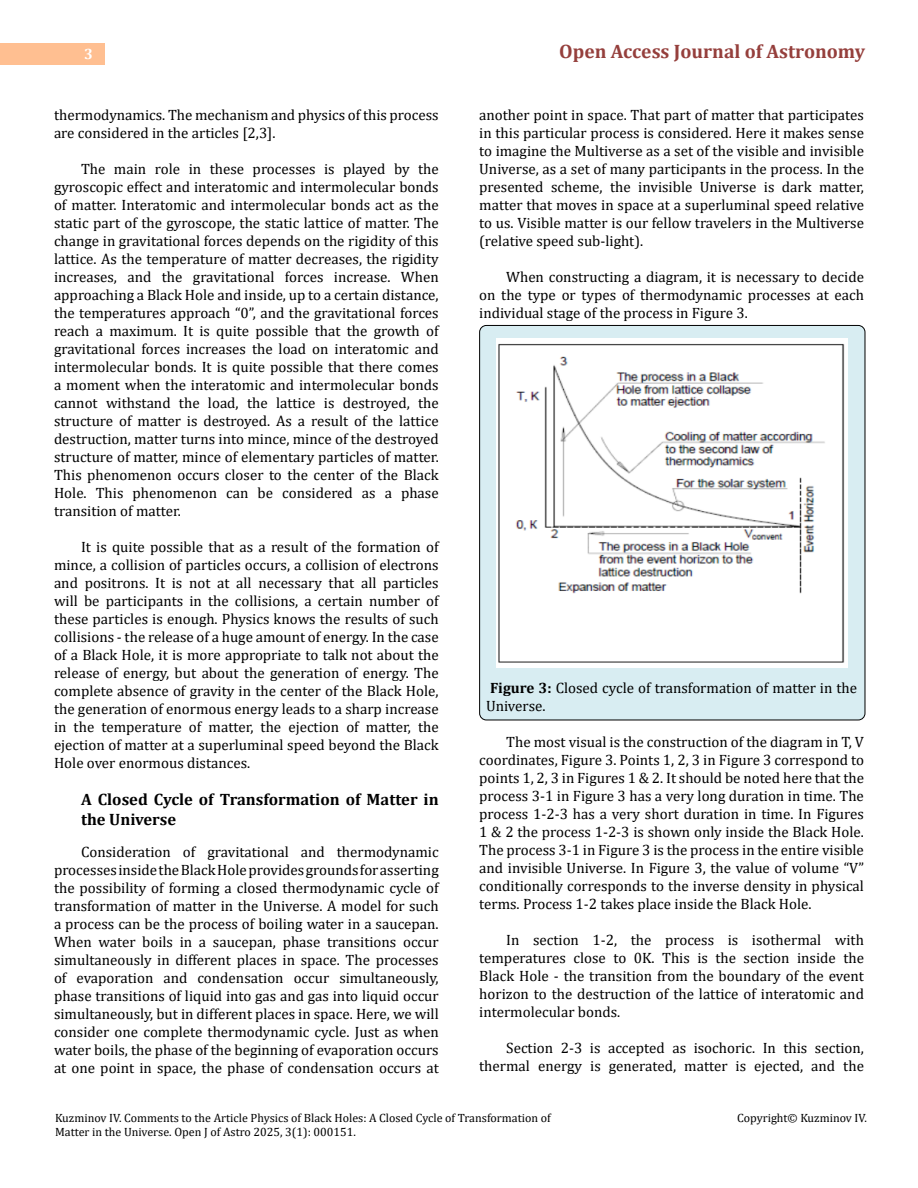
<style>
.page{position:relative;width:918px;height:1188px;background:#fff}
.page>*{position:absolute;margin:0;border:0;box-sizing:border-box;transform-origin:0 0}
.t1{font:700 19.5px "Cambria";color:#953f3c}
.t2{font:700 16.5px/19.8px "Cambria";color:#000}
.t3{font:15px/18px "Cambria";color:#000;text-align:justify}
.t4{font:700 15px "Cambria";color:#fff}
.t5{font:12px/14.2px "Cambria";color:#000}
.s1{font-weight:700}
</style>
<div class="page">
<div style="left:0;top:43px;width:105px;height:21px;background:#ffbf91"></div>
<div style="left:480px;top:325px;width:385px;height:395px;background:#d8edf2;border-radius:7px"></div>
<div style="left:479px;top:325px;width:386px;height:395px;border:1px solid #000;border-radius:7px"></div>
<img style="left:496px;top:339px;width:351px;height:329px">
<p class="t4" style="left:84px;top:44px;width:10px">3</p>
<h1 class="t1" style="left:559px;top:38px;width:307px">Open Access Journal of Astronomy</h1>
<p class="t3" style="left:54px;top:105px;width:386px">thermodynamics. The mechanism and physics of this process are considered in the articles [2,3].</p>
<p class="t3" style="left:54px;top:159px;width:386px;text-indent:27px">The main role in these processes is played by the gyroscopic effect and interatomic and intermolecular bonds of matter. Interatomic and intermolecular bonds act as the static part of the gyroscope, the static lattice of matter. The change in gravitational forces depends on the rigidity of this lattice. As the temperature of matter decreases, the rigidity increases, and the gravitational forces increase. When approaching a Black Hole and inside, up to a certain distance, the temperatures approach “0”, and the gravitational forces reach a maximum. It is quite possible that the growth of gravitational forces increases the load on interatomic and intermolecular bonds. It is quite possible that there comes a moment when the interatomic and intermolecular bonds cannot withstand the load, the lattice is destroyed, the structure of matter is destroyed. As a result of the lattice destruction, matter turns into mince, mince of the destroyed structure of matter, mince of elementary particles of matter.<br>This phenomenon occurs closer to the center of the Black Hole. This phenomenon can be considered as a phase transition of matter.</p>
<p class="t3" style="left:54px;top:537px;width:386px;text-indent:27px">It is quite possible that as a result of the formation of mince, a collision of particles occurs, a collision of electrons and positrons. It is not at all necessary that all particles will be participants in the collisions, a certain number of these particles is enough. Physics knows the results of such collisions - the release of a huge amount of energy. In the case of a Black Hole, it is more appropriate to talk not about the release of energy, but about the generation of energy. The complete absence of gravity in the center of the Black Hole, the generation of enormous energy leads to a sharp increase in the temperature of matter, the ejection of matter, the ejection of matter at a superluminal speed beyond the Black Hole over enormous distances.</p>
<p class="t2" style="left:81px;top:789px;width:359px">A Closed Cycle of Transformation of Matter in the Universe</p>
<p class="t3" style="left:54px;top:843px;width:386px;text-indent:27px">Consideration of gravitational and thermodynamic processes inside the Black Hole provides grounds for asserting the possibility of forming a closed thermodynamic cycle of transformation of matter in the Universe. A model for such a process can be the process of boiling water in a saucepan.<br>When water boils in a saucepan, phase transitions occur simultaneously in different places in space. The processes of evaporation and condensation occur simultaneously, phase transitions of liquid into gas and gas into liquid occur simultaneously, but in different places in space. Here, we will consider one complete thermodynamic cycle. Just as when water boils, the phase of the beginning of evaporation occurs at one point in space, the phase of condensation occurs at</p>
<p class="t3" style="left:479px;top:105px;width:386px">another point in space. That part of matter that participates in this particular process is considered. Here it makes sense to imagine the Multiverse as a set of the visible and invisible Universe, as a set of many participants in the process. In the presented scheme, the invisible Universe is dark matter, matter that moves in space at a superluminal speed relative to us. Visible matter is our fellow travelers in the Multiverse (relative speed sub-light).</p>
<p class="t3" style="left:479px;top:267px;width:386px;text-indent:27px">When constructing a diagram, it is necessary to decide on the type or types of thermodynamic processes at each individual stage of the process in Figure 3.</p>
<p class="t3" style="left:486px;top:678px;width:373px"><span class="s1">Figure 3:</span> Closed cycle of transformation of matter in the<br>Universe.</p>
<p class="t3" style="left:479px;top:732px;width:386px;text-indent:27px">The most visual is the construction of the diagram in T, V coordinates, Figure 3. Points 1, 2, 3 in Figure 3 correspond to points 1, 2, 3 in Figures 1 &amp; 2. It should be noted here that the process 3-1 in Figure 3 has a very long duration in time. The process 1-2-3 has a very short duration in time. In Figures 1 &amp; 2 the process 1-2-3 is shown only inside the Black Hole.<br>The process 3-1 in Figure 3 is the process in the entire visible and invisible Universe. In Figure 3, the value of volume “V” conditionally corresponds to the inverse density in physical terms. Process 1-2 takes place inside the Black Hole.</p>
<p class="t3" style="left:479px;top:930px;width:386px;text-indent:27px">In section 1-2, the process is isothermal with temperatures close to 0K. This is the section inside the Black Hole - the transition from the boundary of the event horizon to the destruction of the lattice of interatomic and intermolecular bonds.</p>
<p class="t3" style="left:479px;top:1038px;width:386px;text-align:right">Section 2-3 is accepted as isochoric. In this section, thermal energy is generated, matter is ejected, and the</p>
<p class="t5" style="left:55px;top:1111px;width:497px">Kuzminov IV. Comments to the Article Physics of Black Holes: A Closed Cycle of Transformation of<br>Matter in the Universe. Open J of Astro 2025, 3(1): 000151.</p>
<p class="t5" style="left:737px;top:1111px;width:131px">Copyright© Kuzminov IV.</p>
</div>
